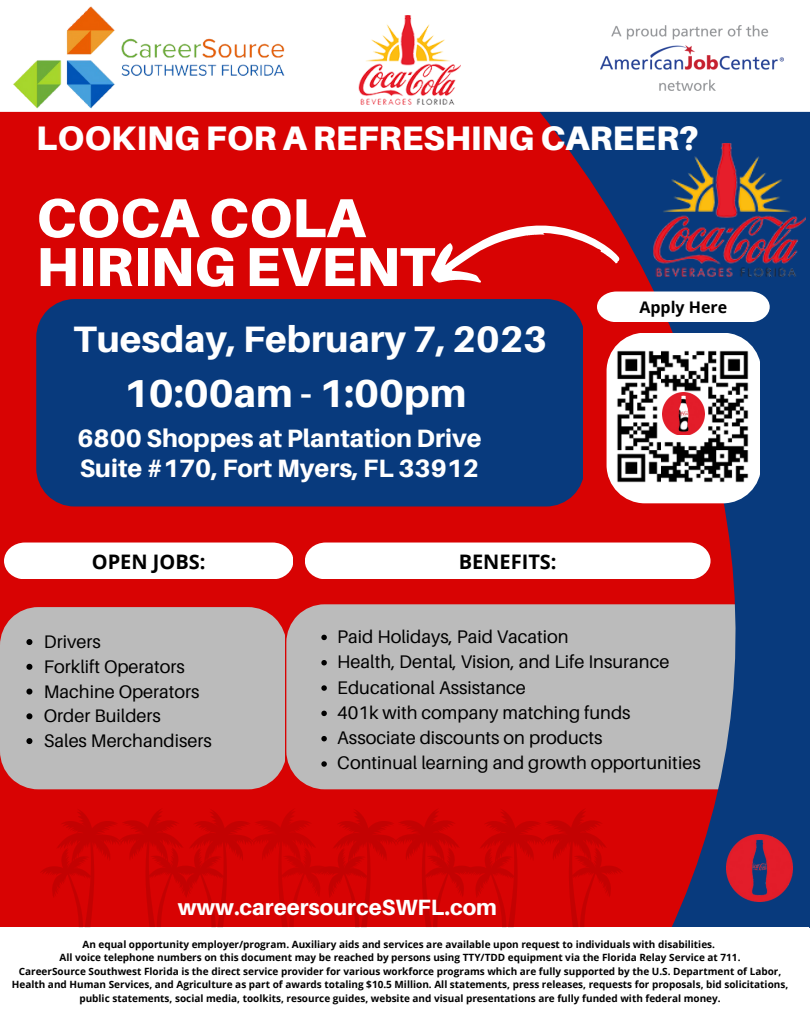
<style>
.page{position:relative;width:810px;height:1013px;background:#fff}
.page>*{position:absolute;margin:0;border:0;box-sizing:border-box;transform-origin:0 0}
.t1{font:900 54.9px/48.8px "Aileron";color:#fff}
.t2{font:800 39px "Aileron";color:#fff}
.t3{font:800 36.8px "Aileron";color:#fff}
.t4{font:900 34px "Aileron";color:#fff}
.t5{font:800 25.1px/30px "Aileron";color:#fff}
.t6{font:800 22.1px "Aileron";color:#fff}
.t7{font:700 20px "Open Sans";color:#000}
.t8{font:18.2px/25.3px "Aileron";color:#000}
.t9{font:700 16px "Open Sans";color:#000}
.t10{font:700 10px/13.5px "Open Sans";color:#000;text-align:center}
</style>
<div class="page">
<div style="left:0;top:0;width:810px;height:1012px;background:#d80303"></div>
<div style="left:36px;top:299px;width:479px;height:207px;background:#083a7d"></div>
<div style="left:0;top:607px;width:285px;height:182px;background:#bbb"></div>
<div style="left:286px;top:604px;width:229px;height:185px;background:#bbb"></div>
<svg style="left:515px;top:112px;width:295px;height:815px"></svg>
<div style="left:4px;top:542px;width:289px;height:37px;background:#fff"></div>
<div style="left:305px;top:542px;width:406px;height:37px;background:#fff"></div>
<div style="left:0;top:0;width:810px;height:112px;background:#fff"></div>
<img style="left:13px;top:6px;width:272px;height:103px">
<img style="left:601px;top:26px;width:182px;height:65px">
<svg style="left:424px;top:210px;width:345px;height:112px"></svg>
<div style="left:0;top:927px;width:809px;height:85px;background:#fff"></div>
<svg style="left:607px;top:333px;width:153px;height:170px;background:#ebdfe3"></svg>
<img style="left:358px;top:16px;width:102px;height:88px">
<img style="left:652px;top:143px;width:154px;height:133px">
<svg style="left:40px;top:808px;width:583px;height:119px"></svg>
<img style="left:726px;top:834px;width:67px;height:67px">
<img style="left:616px;top:349px;width:134px;height:135px">
<img style="left:662px;top:393px;width:43px;height:42px">
<svg style="left:26px;top:639px;width:6px;height:6px"></svg>
<svg style="left:26px;top:663px;width:6px;height:6px"></svg>
<svg style="left:26px;top:688px;width:6px;height:6px"></svg>
<svg style="left:26px;top:713px;width:6px;height:6px"></svg>
<svg style="left:26px;top:738px;width:6px;height:6px"></svg>
<svg style="left:321px;top:634px;width:6px;height:6px"></svg>
<svg style="left:321px;top:660px;width:6px;height:5px"></svg>
<svg style="left:321px;top:685px;width:6px;height:5px"></svg>
<svg style="left:321px;top:710px;width:6px;height:6px"></svg>
<svg style="left:321px;top:736px;width:6px;height:5px"></svg>
<svg style="left:321px;top:761px;width:6px;height:5px"></svg>
<h3 class="t4" style="left:36px;top:117px;width:664px">LOOKING FOR A REFRESHING CAREER?</h3>
<h1 class="t1" style="left:36px;top:192px;width:400px">COCA COLA<br>HIRING EVENT</h1>
<h3 class="t3" style="left:74px;top:316px;width:475px">Tuesday, February 7, 2023</h3>
<h2 class="t2" style="left:124px;top:369px;width:344px">10:00am - 1:00pm</h2>
<h3 class="t5" style="left:77px;top:422px;width:406px">6800 Shoppes at Plantation Drive<br>Suite #170, Fort Myers, FL 33912</h3>
<h3 class="t7" style="left:92px;top:547px;width:115px">OPEN JOBS:</h3>
<h3 class="t7" style="left:459px;top:547px;width:99px">BENEFITS:</h3>
<h3 class="t9" style="left:639px;top:295px;width:89px">Apply Here</h3>
<h3 class="t8" style="left:44px;top:629px;width:169px;line-height:24.8px">Drivers<br>Forklift Operators<br>Machine Operators<br>Order Builders<br>Sales Merchandisers</h3>
<h3 class="t8" style="left:337px;top:623px;width:365px">Paid Holidays, Paid Vacation<br>Health, Dental, Vision, and Life Insurance Educational Assistance<br>401k with company matching funds Associate discounts on products<br>Continual learning and growth opportunities</h3>
<h3 class="t6" style="left:178px;top:894px;width:321px">www.careersourceSWFL.com</h3>
<p class="t10" style="left:12px;top:937px;width:778px">An equal opportunity employer/program. Auxiliary aids and services are available upon request to individuals with disabilities.<br>All voice telephone numbers on this document may be reached by persons using TTY/TDD equipment via the Florida Relay Service at 711.<br>CareerSource Southwest Florida is the direct service provider for various workforce programs which are fully supported by the U.S. Department of Labor, Health and Human Services, and Agriculture as part of awards totaling $10.5 Million. All statements, press releases, requests for proposals, bid solicitations, public statements, social media, toolkits, resource guides, website and visual presentations are fully funded with federal money.</p>
</div>
